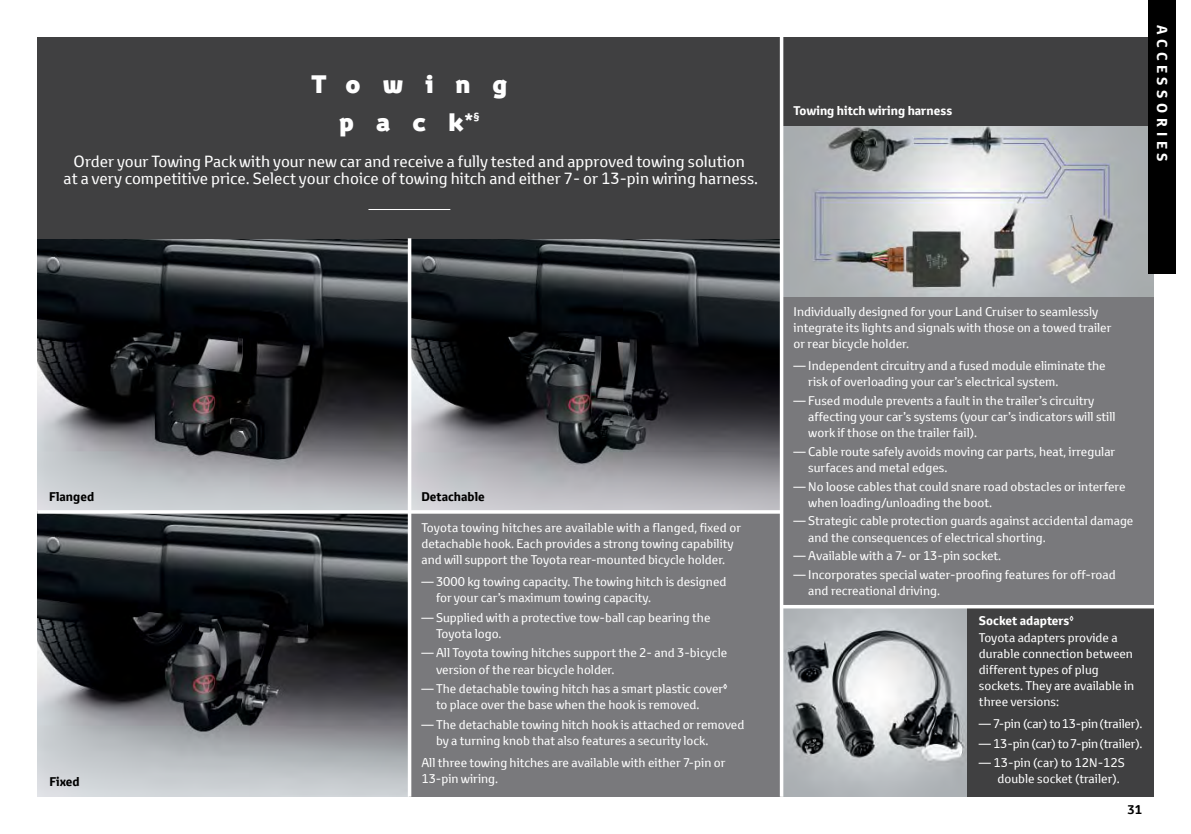
<style>
.page{position:relative;width:1191px;height:834px;background:#fff}
.page>*{position:absolute;margin:0;border:0;box-sizing:border-box;transform-origin:0 0}
.t1{font:800 24.5px/37.6px "Toyota Display";letter-spacing:.9em;color:#fff;text-align:center}
.t2{font:15.75px/17.5px "Toyota Text";color:#fff;text-align:center}
.t3{font:700 14px "Toyota Text";letter-spacing:.33em;color:#fff}
.t4{font:12.25px/16.1px "Toyota Text";color:#fff}
.t5{font:700 12.25px "Toyota Text";color:#000}
.t6{font:700 12.25px "Toyota Text";color:#fff}
.s1{font-weight:700}
</style>
<div class="page">
<div style="left:781px;top:294px;width:372px;height:312px;background:#79797c"></div>
<img style="left:37px;top:238px;width:743px;height:272px">
<img style="left:37px;top:513px;width:371px;height:283px">
<div style="left:409px;top:512px;width:372px;height:284px;background:#79797c"></div>
<div style="left:37px;top:37px;width:1116px;height:201px;background:#404041"></div>
<img style="left:783px;top:126px;width:370px;height:170px">
<img style="left:783px;top:608px;width:184px;height:188px">
<div style="left:967px;top:606px;width:186px;height:190px;background:#404041"></div>
<hr style="left:368px;top:209px;width:82px;height:1px;background:#fff">
<div style="left:1148px;top:0;width:28px;height:273px;background:#000"></div>
<hr style="left:780px;top:34px;width:3px;height:762px;background:#fff">
<hr style="left:37px;top:510px;width:744px;height:3px;background:#fff">
<hr style="left:408px;top:238px;width:3px;height:558px;background:#fff">
<hr style="left:781px;top:605px;width:373px;height:3px;background:#fff">
<h1 class="t1" style="left:312px;top:65px;width:197px">Towing pack<sup>*</sup><sup>§</sup></h1>
<p class="t2" style="left:64px;top:152px;width:696px">Order your Towing Pack with your new car and receive a fully tested and approved towing solution<br>at a very competitive price. Select your choice of towing hitch and either 7- or 13-pin wiring harness.</p>
<p class="t6" style="left:793px;top:103px;width:160px">Towing hitch wiring harness</p>
<p class="t3" style="left:1171px;top:25px;width:138px;rotate:90deg">ACCESSORIES</p>
<p class="t5" style="left:49px;top:488px;width:47px">Flanged</p>
<p class="t5" style="left:49px;top:772px;width:32px">Fixed</p>
<p class="t5" style="left:421px;top:488px;width:65px">Detachable</p>
<p class="t4" style="left:421px;top:519px;width:321px">Toyota towing hitches are available with a flanged, fixed or detachable hook. Each provides a strong towing capability and will support the Toyota rear-mounted bicycle holder.</p>
<p class="t4" style="left:436px;top:573px;width:292px;text-indent:-15px">— 3000 kg towing capacity. The towing hitch is designed for your car’s maximum towing capacity.</p>
<p class="t4" style="left:436px;top:609px;width:276px;text-indent:-15px">— Supplied with a protective tow-ball cap bearing the<br>Toyota logo.</p>
<p class="t4" style="left:436px;top:644px;width:293px;text-indent:-15px">— All Toyota towing hitches support the 2- and 3-bicycle version of the rear bicycle holder.</p>
<p class="t4" style="left:436px;top:680px;width:293px;text-indent:-15px">— The detachable towing hitch has a smart plastic cover<sup>◊ </sup>to place over the base when the hook is removed.</p>
<p class="t4" style="left:436px;top:715px;width:310px;text-indent:-15px">— The detachable towing hitch hook is attached or removed by a turning knob that also features a security lock.</p>
<p class="t4" style="left:421px;top:753px;width:305px">All three towing hitches are available with either 7-pin or<br>13-pin wiring.</p>
<p class="t4" style="left:793px;top:303px;width:319px">Individually designed for your Land Cruiser to seamlessly integrate its lights and signals with those on a towed trailer or rear bicycle holder.</p>
<p class="t4" style="left:808px;top:357px;width:299px;text-indent:-15px">— Independent circuitry and a fused module eliminate the risk of overloading your car’s electrical system.</p>
<p class="t4" style="left:808px;top:392px;width:309px;text-indent:-15px">— Fused module prevents a fault in the trailer’s circuitry affecting your car’s systems (your car’s indicators will still work if those on the trailer fail).</p>
<p class="t4" style="left:808px;top:443px;width:308px;text-indent:-15px">— Cable route safely avoids moving car parts, heat, irregular surfaces and metal edges.</p>
<p class="t4" style="left:808px;top:478px;width:319px;text-indent:-15px">— No loose cables that could snare road obstacles or interfere when loading/unloading the boot.</p>
<p class="t4" style="left:808px;top:512px;width:327px;text-indent:-15px">— Strategic cable protection guards against accidental damage and the consequences of electrical shorting.</p>
<p class="t4" style="left:793px;top:547px;width:209px">— Available with a 7- or 13-pin socket.</p>
<p class="t4" style="left:808px;top:566px;width:309px;text-indent:-15px">— Incorporates special water-proofing features for off-road and recreational driving.</p>
<p class="t4" style="left:979px;top:612px;width:157px"><span class="s1">Socket adapters</span><sup>◊<br></sup>Toyota adapters provide a durable connection between different types of plug sockets. They are available in three versions:</p>
<p class="t4" style="left:979px;top:715px;width:165px">— 7-pin (car) to 13-pin (trailer).</p>
<p class="t4" style="left:979px;top:734px;width:165px">— 13-pin (car) to 7-pin (trailer).</p>
<p class="t4" style="left:997px;top:754px;width:129px;text-indent:-19px">— 13-pin (car) to 12N-12S double socket (trailer).</p>
<p class="t5" style="left:1127px;top:800px;width:16px">31</p>
</div>
